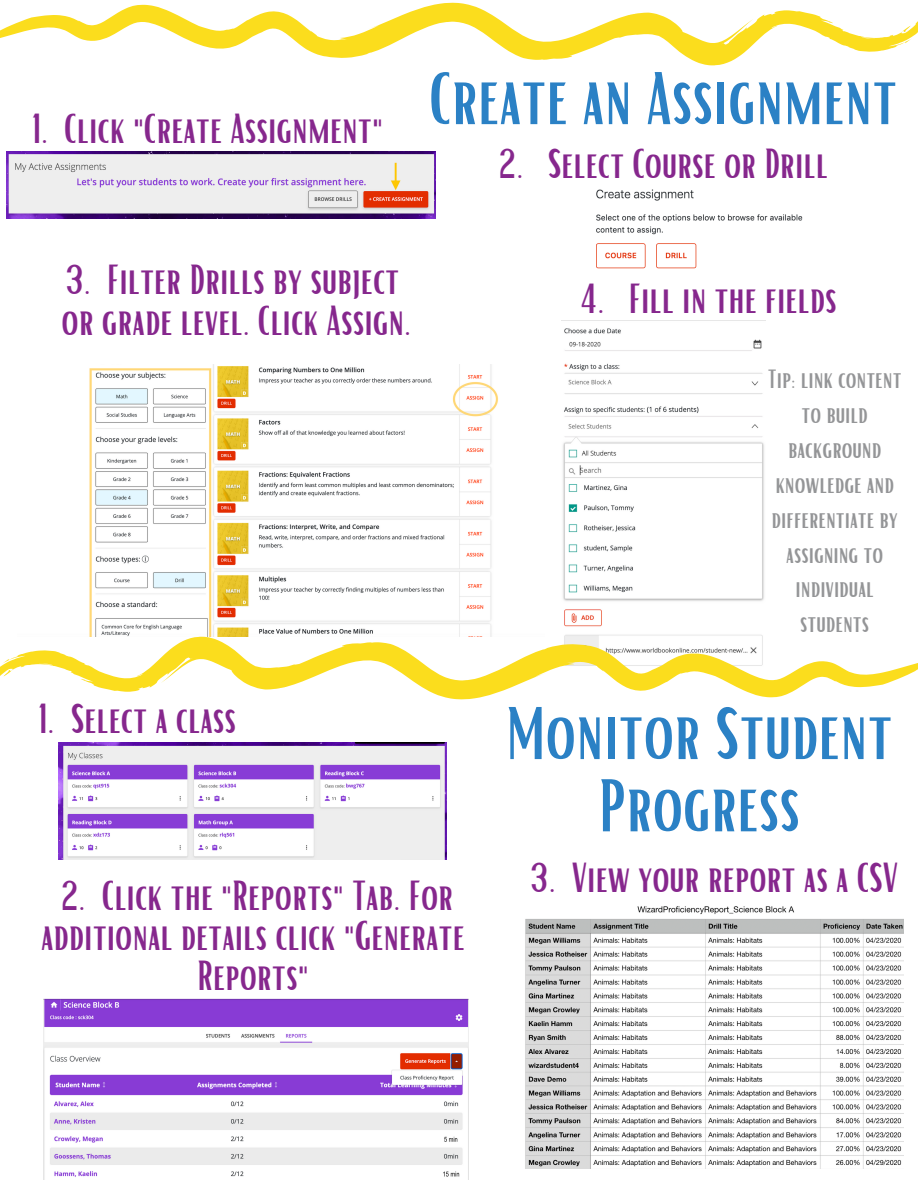
<style>
.page{position:relative;width:918px;height:1188px;background:#fff}
.page>*{position:absolute;margin:0;border:0;box-sizing:border-box;transform-origin:0 0}
.t1{font:72px/72.3px "Bright";color:#2b81c5;text-align:center}
.t2{font:40.65px/39.9px "Bright";color:#86278d;text-align:center}
.t3{font:25.5px/34.8px "Bright";color:#949597;text-align:center}
</style>
<div class="page">
<svg style="left:0;top:2px;width:918px;height:63px"></svg>
<img style="left:596px;top:189px;width:207px;height:80px">
<img style="left:6px;top:152px;width:429px;height:66px">
<img style="left:89px;top:364px;width:409px;height:273px">
<img style="left:59px;top:742px;width:388px;height:117px">
<img style="left:525px;top:906px;width:379px;height:263px">
<img style="left:562px;top:320px;width:203px;height:317px">
<svg style="left:0;top:637px;width:918px;height:63px"></svg>
<img style="left:44px;top:999px;width:425px;height:181px">
<p class="t2" style="left:31px;top:107px;width:353px">1. Click "Create Assignment"</p>
<p class="t1" style="left:429px;top:59px;width:470px">Create an Assignment</p>
<p class="t2" style="left:499px;top:141px;width:331px">2. Select Course or Drill</p>
<p class="t2" style="left:65px;top:258px;width:336px">3. Filter Drills by subject</p>
<p class="t2" style="left:62px;top:299px;width:351px">or grade level. Click Assign.</p>
<p class="t2" style="left:38px;top:697px;width:200px">1. Select a class</p>
<p class="t2" style="left:580px;top:277px;width:259px">4. Fill in the fields</p>
<p class="t3" style="left:768px;top:361px;width:135px">Tip: link content to build background knowledge and differentiate by assigning to individual students</p>
<p class="t1" style="left:506px;top:694px;width:388px">Monitor Student<br>Progress</p>
<p class="t2" style="left:41px;top:874px;width:425px">2. Click the "Reports" Tab. For additional details click "Generate<br>Reports"</p>
<p class="t2" style="left:530px;top:855px;width:370px">3. View your report as a CSV</p>
</div>
